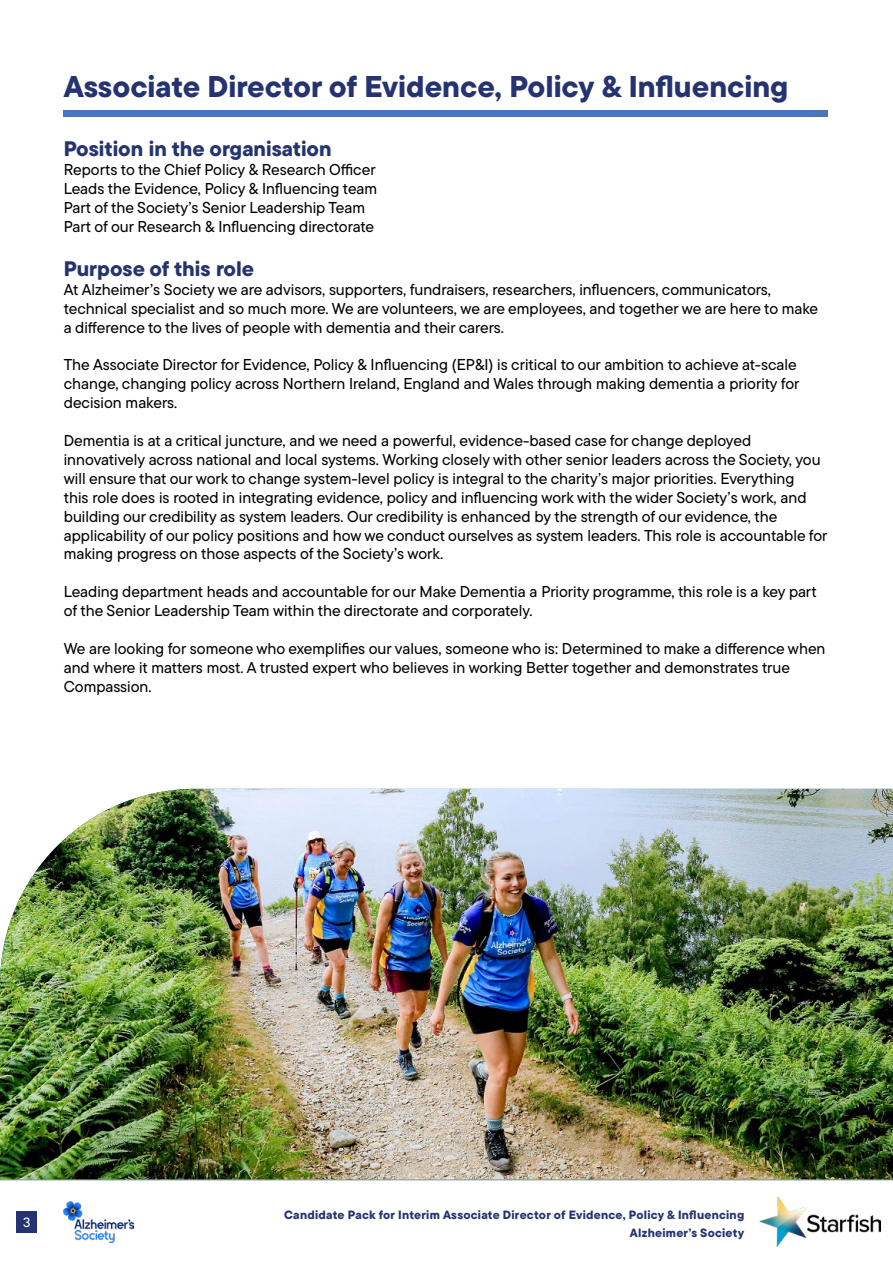
<style>
.page{position:relative;width:893px;height:1263px;background:#fff}
.page>*{position:absolute;margin:0;border:0;box-sizing:border-box;transform-origin:0 0}
.t1{font:800 30px "TT Commons Pro";color:#253471}
.t2{font:800 21px "TT Commons Pro";color:#253471}
.t3{font:500 15.75px/18.9px "TT Commons Pro";color:#000}
.t4{font:500 13.5px "TT Commons Pro";color:#fff}
.t5{font:800 12px/18px "TT Commons Pro";letter-spacing:.02em;color:#253471;text-align:right}
</style>
<div class="page">
<hr style="left:0;top:1179px;width:893px;height:2px;background:#000">
<img style="left:759px;top:1197px;width:121px;height:50px">
<div style="left:16px;top:1211px;width:21px;height:21px;background:#253471"></div>
<img style="left:63px;top:1201px;width:70px;height:41px">
<div style="left:64px;top:110px;width:764px;height:7px;background:#4776bb"></div>
<img style="left:0;top:789px;width:893px;height:390px">
<h1 class="t1" style="left:64px;top:63px;width:726px">Associate Director of Evidence, Policy &amp; Influencing</h1>
<h2 class="t2" style="left:64px;top:132px;width:269px">Position in the organisation</h2>
<p class="t3" style="left:64px;top:160px;width:315px">Reports to the Chief Policy &amp; Research Officer Leads the Evidence, Policy &amp; Influencing team Part of the Society’s Senior Leadership Team Part of our Research &amp; Influencing directorate</p>
<h2 class="t2" style="left:64px;top:252px;width:192px">Purpose of this role</h2>
<p class="t3" style="left:64px;top:280px;width:756px">At Alzheimer’s Society we are advisors, supporters, fundraisers, researchers, influencers, communicators, technical specialist and so much more. We are volunteers, we are employees, and together we are here to make a difference to the lives of people with dementia and their carers.</p>
<p class="t3" style="left:64px;top:355px;width:737px">The Associate Director for Evidence, Policy &amp; Influencing (EP&amp;I) is critical to our ambition to achieve at-scale change, changing policy across Northern Ireland, England and Wales through making dementia a priority for decision makers.</p>
<p class="t3" style="left:64px;top:431px;width:765px">Dementia is at a critical juncture, and we need a powerful, evidence-based case for change deployed innovatively across national and local systems. Working closely with other senior leaders across the Society, you will ensure that our work to change system-level policy is integral to the charity’s major priorities. Everything<br>this role does is rooted in integrating evidence, policy and influencing work with the wider Society’s work, and building our credibility as system leaders. Our credibility is enhanced by the strength of our evidence, the applicability of our policy positions and how we conduct ourselves as system leaders. This role is accountable for making progress on those aspects of the Society’s work.</p>
<p class="t3" style="left:64px;top:582px;width:754px">Leading department heads and accountable for our Make Dementia a Priority programme, this role is a key part of the Senior Leadership Team within the directorate and corporately.</p>
<p class="t3" style="left:64px;top:639px;width:763px">We are looking for someone who exemplifies our values, someone who is: Determined to make a difference when and where it matters most. A trusted expert who believes in working Better together and demonstrates true<br>Compassion.</p>
<p class="t4" style="left:23px;top:1213px;width:9px">3</p>
<p class="t5" style="left:284px;top:1205px;width:462px">Candidate Pack for Interim Associate Director of Evidence, Policy &amp; Influencing<br>Alzheimer’s Society</p>
</div>
